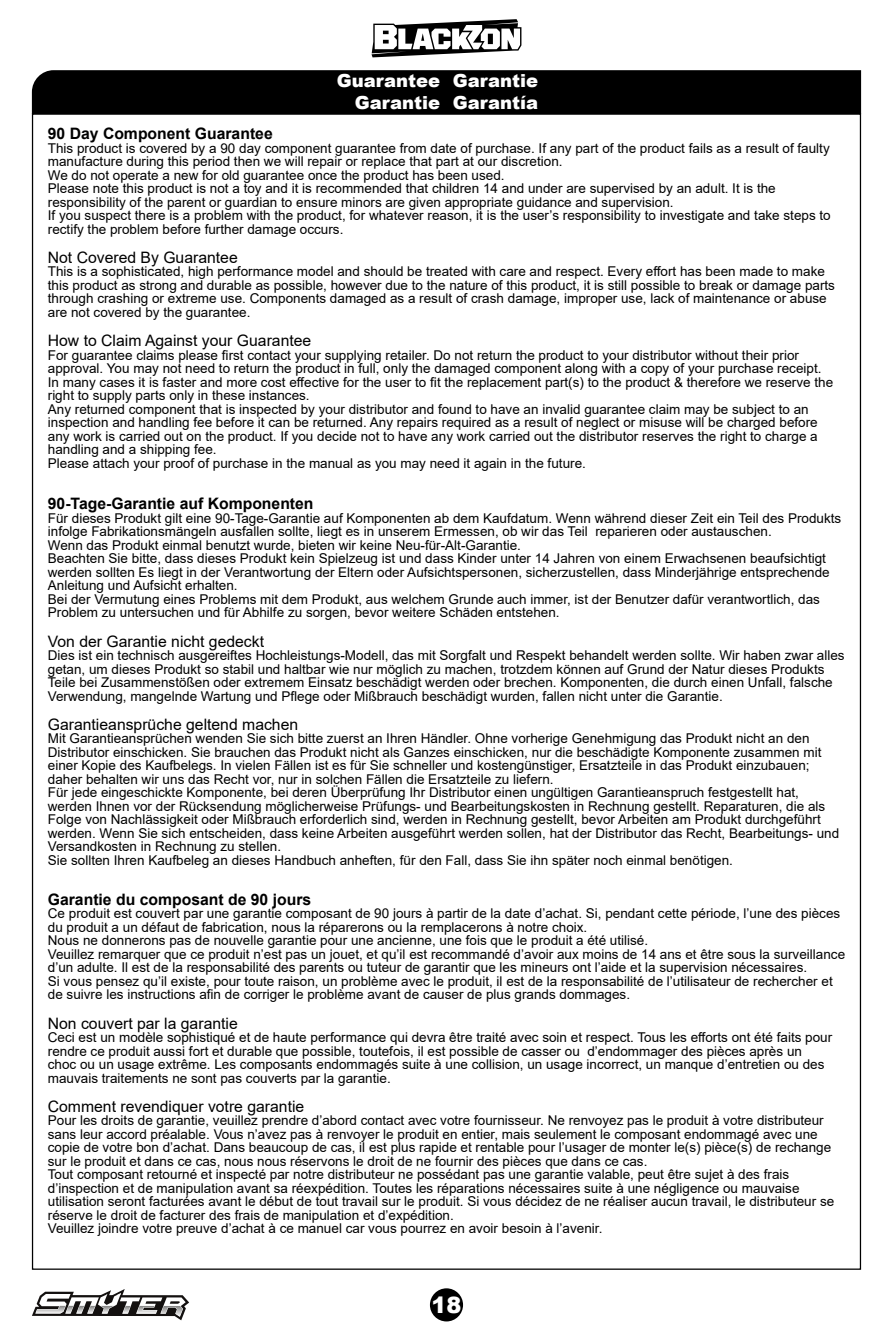
<style>
.page{position:relative;width:893px;height:1340px;background:#fff}
.page>*{position:absolute;margin:0;border:0;box-sizing:border-box;transform-origin:0 0}
.t1{font:900 22.5px "Arial";color:#fff}
.t2{font:900 18px/21.6px "Arial";color:#fff;text-align:right}
.t3{font:15.75px "Arial";color:#000}
.t4{font:700 15.75px "Arial";color:#000}
.t5{font:13.5px/13.5px "Arial";color:#000}
</style>
<div class="page">
<svg style="left:372px;top:19px;width:149px;height:38px"></svg>
<svg style="left:32px;top:1289px;width:157px;height:31px"></svg>
<div style="left:430px;top:1288px;width:33px;height:33px;background:#000;border-radius:17px"></div>
<div style="left:32px;top:70px;width:829px;height:43px;background:#000"></div>
<h2 class="t2" style="left:337px;top:70px;width:105px">Guarantee<br>Garantie</h2>
<h2 class="t2" style="left:453px;top:70px;width:87px;text-align:left">Garantie<br>Garantía</h2>
<p class="t4" style="left:48px;top:122px;width:226px">90 Day Component Guarantee</p>
<p class="t5" style="left:48px;top:141px;width:784px">This product is covered by a 90 day component guarantee from date of purchase. If any part of the product fails as a result of faulty manufacture during this period then we will repair or replace that part at our discretion.<br>We do not operate a new for old guarantee once the product has been used.<br>Please note this product is not a toy and it is recommended that children 14 and under are supervised by an adult. It is the responsibility of the parent or guardian to ensure minors are given appropriate guidance and supervision.<br>If you suspect there is a problem with the product, for whatever reason, it is the user’s responsibility to investigate and take steps to rectify the problem before further damage occurs.</p>
<p class="t3" style="left:48px;top:246px;width:191px">Not Covered By Guarantee</p>
<p class="t5" style="left:48px;top:265px;width:789px">This is a sophisticated, high performance model and should be treated with care and respect. Every effort has been made to make this product as strong and durable as possible, however due to the nature of this product, it is still possible to break or damage parts through crashing or extreme use. Components damaged as a result of crash damage, improper use, lack of maintenance or abuse are not covered by the guarantee.</p>
<p class="t3" style="left:48px;top:330px;width:265px">How to Claim Against your Guarantee</p>
<p class="t5" style="left:48px;top:348px;width:787px">For guarantee claims please first contact your supplying retailer. Do not return the product to your distributor without their prior approval. You may not need to return the product in full, only the damaged component along with a copy of your purchase receipt.<br>In many cases it is faster and more cost effective for the user to fit the replacement part(s) to the product &amp; therefore we reserve the right to supply parts only in these instances.<br>Any returned component that is inspected by your distributor and found to have an invalid guarantee claim may be subject to an inspection and handling fee before it can be returned. Any repairs required as a result of neglect or misuse will be charged before any work is carried out on the product. If you decide not to have any work carried out the distributor reserves the right to charge a handling and a shipping fee.<br>Please attach your proof of purchase in the manual as you may need it again in the future.</p>
<p class="t4" style="left:48px;top:492px;width:267px">90-Tage-Garantie auf Komponenten</p>
<p class="t5" style="left:48px;top:511px;width:795px">Für dieses Produkt gilt eine 90-Tage-Garantie auf Komponenten ab dem Kaufdatum. Wenn während dieser Zeit ein Teil des Produkts infolge Fabrikationsmängeln ausfallen sollte, liegt es in unserem Ermessen, ob wir das Teil reparieren oder austauschen.<br>Wenn das Produkt einmal benutzt wurde, bieten wir keine Neu-für-Alt-Garantie.<br>Beachten Sie bitte, dass dieses Produkt kein Spielzeug ist und dass Kinder unter 14 Jahren von einem Erwachsenen beaufsichtigt werden sollten Es liegt in der Verantwortung der Eltern oder Aufsichtspersonen, sicherzustellen, dass Minderjährige entsprechende Anleitung und Aufsicht erhalten.<br>Bei der Vermutung eines Problems mit dem Produkt, aus welchem Grunde auch immer, ist der Benutzer dafür verantwortlich, das Problem zu untersuchen und für Abhilfe zu sorgen, bevor weitere Schäden entstehen.</p>
<p class="t3" style="left:48px;top:630px;width:218px">Von der Garantie nicht gedeckt</p>
<p class="t5" style="left:48px;top:648px;width:798px">Dies ist ein technisch ausgereiftes Hochleistungs-Modell, das mit Sorgfalt und Respekt behandelt werden sollte. Wir haben zwar alles getan, um dieses Produkt so stabil und haltbar wie nur möglich zu machen, trotzdem können auf Grund der Natur dieses Produkts Teile bei Zusammenstößen oder extremem Einsatz beschädigt werden oder brechen. Komponenten, die durch einen Unfall, falsche Verwendung, mangelnde Wartung und Pflege oder Mißbrauch beschädigt wurden, fallen nicht unter die Garantie.</p>
<p class="t3" style="left:48px;top:713px;width:252px">Garantieansprüche geltend machen</p>
<p class="t5" style="left:48px;top:731px;width:793px">Mit Garantieansprüchen wenden Sie sich bitte zuerst an Ihren Händler. Ohne vorherige Genehmigung das Produkt nicht an den Distributor einschicken. Sie brauchen das Produkt nicht als Ganzes einschicken, nur die beschädigte Komponente zusammen mit einer Kopie des Kaufbelegs. In vielen Fällen ist es für Sie schneller und kostengünstiger, Ersatzteile in das Produkt einzubauen; daher behalten wir uns das Recht vor, nur in solchen Fällen die Ersatzteile zu liefern.<br>Für jede eingeschickte Komponente, bei deren Überprüfung Ihr Distributor einen ungültigen Garantieanspruch festgestellt hat, werden Ihnen vor der Rücksendung möglicherweise Prüfungs- und Bearbeitungskosten in Rechnung gestellt. Reparaturen, die als Folge von Nachlässigkeit oder Mißbrauch erforderlich sind, werden in Rechnung gestellt, bevor Arbeiten am Produkt durchgeführt werden. Wenn Sie sich entscheiden, dass keine Arbeiten ausgeführt werden sollen, hat der Distributor das Recht, Bearbeitungs- und Versandkosten in Rechnung zu stellen.<br>Sie sollten Ihren Kaufbeleg an dieses Handbuch anheften, für den Fall, dass Sie ihn später noch einmal benötigen.</p>
<p class="t4" style="left:48px;top:888px;width:265px">Garantie du composant de 90 jours</p>
<p class="t5" style="left:48px;top:906px;width:799px">Ce produit est couvert par une garantie composant de 90 jours à partir de la date d’achat. Si, pendant cette période, l’une des pièces du produit a un défaut de fabrication, nous la réparerons ou la remplacerons à notre choix.<br>Nous ne donnerons pas de nouvelle garantie pour une ancienne, une fois que le produit a été utilisé.<br>Veuillez remarquer que ce produit n’est pas un jouet, et qu’il est recommandé d’avoir aux moins de 14 ans et être sous la surveillance d’un adulte. Il est de la responsabilité des parents ou tuteur de garantir que les mineurs ont l’aide et la supervision nécessaires.<br>Si vous pensez qu’il existe, pour toute raison, un problème avec le produit, il est de la responsabilité de l’utilisateur de rechercher et de suivre les instructions afin de corriger le problème avant de causer de plus grands dommages.</p>
<p class="t3" style="left:48px;top:1012px;width:191px">Non couvert par la garantie</p>
<p class="t5" style="left:48px;top:1030px;width:786px">Ceci est un modèle sophistiqué et de haute performance qui devra être traité avec soin et respect. Tous les efforts ont été faits pour rendre ce produit aussi fort et durable que possible, toutefois, il est possible de casser ou d’endommager des pièces après un choc ou un usage extrême. Les composants endommagés suite à une collision, un usage incorrect, un manque d’entretien ou des mauvais traitements ne sont pas couverts par la garantie.</p>
<p class="t3" style="left:48px;top:1095px;width:258px">Comment revendiquer votre garantie</p>
<p class="t5" style="left:48px;top:1113px;width:788px">Pour les droits de garantie, veuillez prendre d’abord contact avec votre fournisseur. Ne renvoyez pas le produit à votre distributeur sans leur accord préalable. Vous n’avez pas à renvoyer le produit en entier, mais seulement le composant endommagé avec une copie de votre bon d’achat. Dans beaucoup de cas, il est plus rapide et rentable pour l’usager de monter le(s) pièce(s) de rechange sur le produit et dans ce cas, nous nous réservons le droit de ne fournir des pièces que dans ce cas.<br>Tout composant retourné et inspecté par notre distributeur ne possédant pas une garantie valable, peut être sujet à des frais d’inspection et de manipulation avant sa réexpédition. Toutes les réparations nécessaires suite à une négligence ou mauvaise utilisation seront facturées avant le début de tout travail sur le produit. Si vous décidez de ne réaliser aucun travail, le distributeur se réserve le droit de facturer des frais de manipulation et d’expédition.<br>Veuillez joindre votre preuve d’achat à ce manuel car vous pourrez en avoir besoin à l’avenir.</p>
<h1 class="t1" style="left:431px;top:1288px;width:32px">18</h1>
</div>
